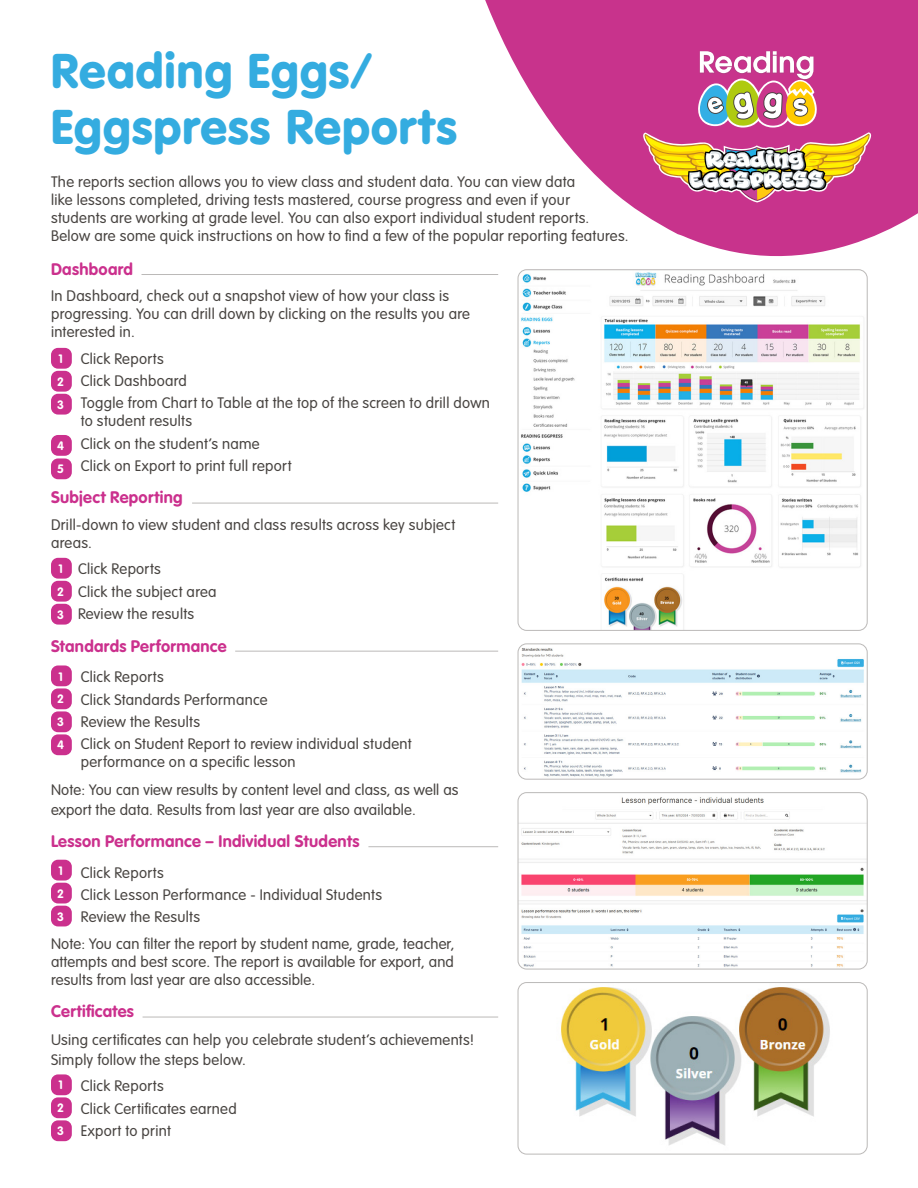
<style>
.page{position:relative;width:918px;height:1188px;background:#fff}
.page>*{position:absolute;margin:0;border:0;box-sizing:border-box;transform-origin:0 0}
.t1{font:900 48px/55.5px "VAG Rounded Std";letter-spacing:.025em;color:#34ace0}
.t2{font:700 16.5px "VAG Rounded Std";letter-spacing:.02em;color:#cb308d}
.t3{font:300 15px/18px "VAG Rounded Std";letter-spacing:.02em;color:#484441}
.t4{font:700 12px "VAG Rounded Std";color:#fff}
.s1{font-weight:700;font-size:16.5px;color:#cb388d}
</style>
<div class="page">
<svg style="left:485px;top:0;width:433px;height:257px;fill:#c8338c"></svg>
<img style="left:518px;top:270px;width:348px;height:360px">
<div style="left:518px;top:269px;width:350px;height:362px;border:1px solid #bbb9b8;border-radius:9px"></div>
<hr style="left:142px;top:274px;width:356px;height:1px;background:#bbb9b8">
<hr style="left:192px;top:503px;width:306px;height:1px;background:#bbb9b8">
<hr style="left:235px;top:651px;width:263px;height:1px;background:#bbb9b8">
<hr style="left:368px;top:846px;width:130px;height:1px;background:#bbb9b8">
<hr style="left:143px;top:1017px;width:355px;height:1px;background:#bbb9b8">
<img style="left:561px;top:987px;width:269px;height:159px">
<div style="left:518px;top:982px;width:350px;height:172px;border:1px solid #bbb9b8;border-radius:9px"></div>
<img style="left:518px;top:796px;width:349px;height:173px">
<div style="left:518px;top:792px;width:350px;height:177px;border:1px solid #bbb9b8;border-radius:9px"></div>
<img style="left:518px;top:645px;width:348px;height:134px">
<div style="left:518px;top:643px;width:350px;height:137px;border:1px solid #bbb9b8;border-radius:9px"></div>
<svg style="left:641px;top:51px;width:233px;height:151px;background:#c9708a"></svg>
<div style="left:51px;top:371px;width:21px;height:21px;background:#cb308d;border-radius:7px"></div>
<div style="left:51px;top:348px;width:21px;height:21px;background:#cb308d;border-radius:7px"></div>
<div style="left:51px;top:394px;width:21px;height:21px;background:#cb308d;border-radius:7px"></div>
<div style="left:51px;top:435px;width:21px;height:21px;background:#cb308d;border-radius:7px"></div>
<div style="left:51px;top:458px;width:21px;height:21px;background:#cb308d;border-radius:7px"></div>
<div style="left:51px;top:688px;width:21px;height:21px;background:#cb308d;border-radius:7px"></div>
<div style="left:51px;top:665px;width:21px;height:21px;background:#cb308d;border-radius:7px"></div>
<div style="left:51px;top:711px;width:21px;height:21px;background:#cb308d;border-radius:7px"></div>
<div style="left:51px;top:734px;width:21px;height:21px;background:#cb308d;border-radius:7px"></div>
<div style="left:51px;top:581px;width:21px;height:21px;background:#cb308d;border-radius:7px"></div>
<div style="left:51px;top:558px;width:21px;height:21px;background:#cb308d;border-radius:7px"></div>
<div style="left:51px;top:604px;width:21px;height:21px;background:#cb308d;border-radius:7px"></div>
<div style="left:51px;top:883px;width:21px;height:20px;background:#cb308d;border-radius:7px"></div>
<div style="left:51px;top:860px;width:21px;height:21px;background:#cb308d;border-radius:7px"></div>
<div style="left:51px;top:906px;width:21px;height:20px;background:#cb308d;border-radius:7px"></div>
<div style="left:51px;top:1097px;width:21px;height:21px;background:#cb308d;border-radius:7px"></div>
<div style="left:51px;top:1074px;width:21px;height:21px;background:#cb308d;border-radius:7px"></div>
<div style="left:51px;top:1120px;width:21px;height:21px;background:#cb308d;border-radius:7px"></div>
<p class="t1" style="left:51px;top:45px;width:407px">Reading Eggs/<br>Eggspress Reports</p>
<p class="t3" style="left:51px;top:173px;width:579px">The reports section allows you to view class and student data. You can view data<br>like lessons completed, driving tests mastered, course progress and even if your students are working at grade level. You can also export individual student reports.<br>Below are some quick instructions on how to find a few of the popular reporting features.</p>
<p class="t2" style="left:51px;top:259px;width:84px">Dashboard</p>
<p class="t3" style="left:51px;top:288px;width:421px">In Dashboard, check out a snapshot view of how your class is progressing. You can drill down by clicking on the results you are interested in.</p>
<p class="t3" style="left:55px;top:350px;width:110px"><span class="s1">•</span> Click Reports</p>
<p class="t3" style="left:55px;top:372px;width:133px"><span class="s1">•</span> Click Dashboard</p>
<p class="t3" style="left:81px;top:395px;width:411px;text-indent:-26px"><span class="s1">•</span> Toggle from Chart to Table at the top of the screen to drill down to student results</p>
<p class="t3" style="left:55px;top:435px;width:206px"><span class="s1">•</span> Click on the student’s name</p>
<p class="t3" style="left:55px;top:457px;width:238px"><span class="s1">•</span> Click on Export to print full report</p>
<p class="t2" style="left:51px;top:488px;width:133px">Subject Reporting</p>
<p class="t3" style="left:51px;top:516px;width:406px">Drill-down to view student and class results across key subject areas.</p>
<p class="t3" style="left:51px;top:561px;width:111px"><span class="s1">•</span> Click Reports</p>
<p class="t3" style="left:51px;top:583px;width:167px"><span class="s1">•</span> Click the subject area</p>
<p class="t3" style="left:51px;top:605px;width:145px"><span class="s1">•</span> Review the results</p>
<p class="t2" style="left:51px;top:636px;width:177px">Standards Performance</p>
<p class="t3" style="left:55px;top:669px;width:110px"><span class="s1">•</span> Click Reports</p>
<p class="t3" style="left:55px;top:691px;width:214px"><span class="s1">•</span> Click Standards Performance</p>
<p class="t3" style="left:55px;top:713px;width:146px"><span class="s1">•</span> Review the Results</p>
<p class="t3" style="left:81px;top:735px;width:332px;text-indent:-26px"><span class="s1">•</span> Click on Student Report to review individual student performance on a specific lesson</p>
<p class="t3" style="left:51px;top:781px;width:409px;line-height:19.5px">Note: You can view results by content level and class, as well as export the data. Results from last year are also available.</p>
<p class="t2" style="left:51px;top:832px;width:310px">Lesson Performance – Individual Students</p>
<p class="t3" style="left:55px;top:864px;width:110px"><span class="s1">•</span> Click Reports</p>
<p class="t3" style="left:55px;top:886px;width:328px"><span class="s1">•</span> Click Lesson Performance - Individual Students</p>
<p class="t3" style="left:55px;top:909px;width:146px"><span class="s1">•</span> Review the Results</p>
<p class="t3" style="left:51px;top:935px;width:405px;text-align:justify">Note: You can filter the report by student name, grade, teacher, attempts and best score. The report is available for export, and results from last year are also accessible.</p>
<p class="t2" style="left:51px;top:1002px;width:84px">Certificates</p>
<p class="t3" style="left:51px;top:1031px;width:425px;line-height:19.5px">Using certificates can help you celebrate student’s achievements!<br>Simply follow the steps below.</p>
<p class="t3" style="left:55px;top:1078px;width:110px"><span class="s1">•</span> Click Reports</p>
<p class="t3" style="left:55px;top:1100px;width:183px"><span class="s1">•</span> Click Certificates earned</p>
<p class="t3" style="left:55px;top:1122px;width:117px"><span class="s1">•</span> Export to print</p>
<p class="t4" style="left:59px;top:352px;width:6px">1</p>
<p class="t4" style="left:57px;top:398px;width:8px">3</p>
<p class="t4" style="left:57px;top:439px;width:8px">4</p>
<p class="t4" style="left:57px;top:462px;width:8px">5</p>
<p class="t4" style="left:57px;top:375px;width:8px">2</p>
<p class="t4" style="left:59px;top:562px;width:6px">1</p>
<p class="t4" style="left:57px;top:608px;width:8px">3</p>
<p class="t4" style="left:57px;top:585px;width:8px">2</p>
<p class="t4" style="left:59px;top:669px;width:6px">1</p>
<p class="t4" style="left:57px;top:715px;width:8px">3</p>
<p class="t4" style="left:57px;top:738px;width:8px">4</p>
<p class="t4" style="left:57px;top:692px;width:8px">2</p>
<p class="t4" style="left:59px;top:863px;width:6px">1</p>
<p class="t4" style="left:57px;top:909px;width:8px">3</p>
<p class="t4" style="left:57px;top:886px;width:8px">2</p>
<p class="t4" style="left:59px;top:1078px;width:6px">1</p>
<p class="t4" style="left:57px;top:1124px;width:8px">3</p>
<p class="t4" style="left:57px;top:1101px;width:8px">2</p>
</div>
